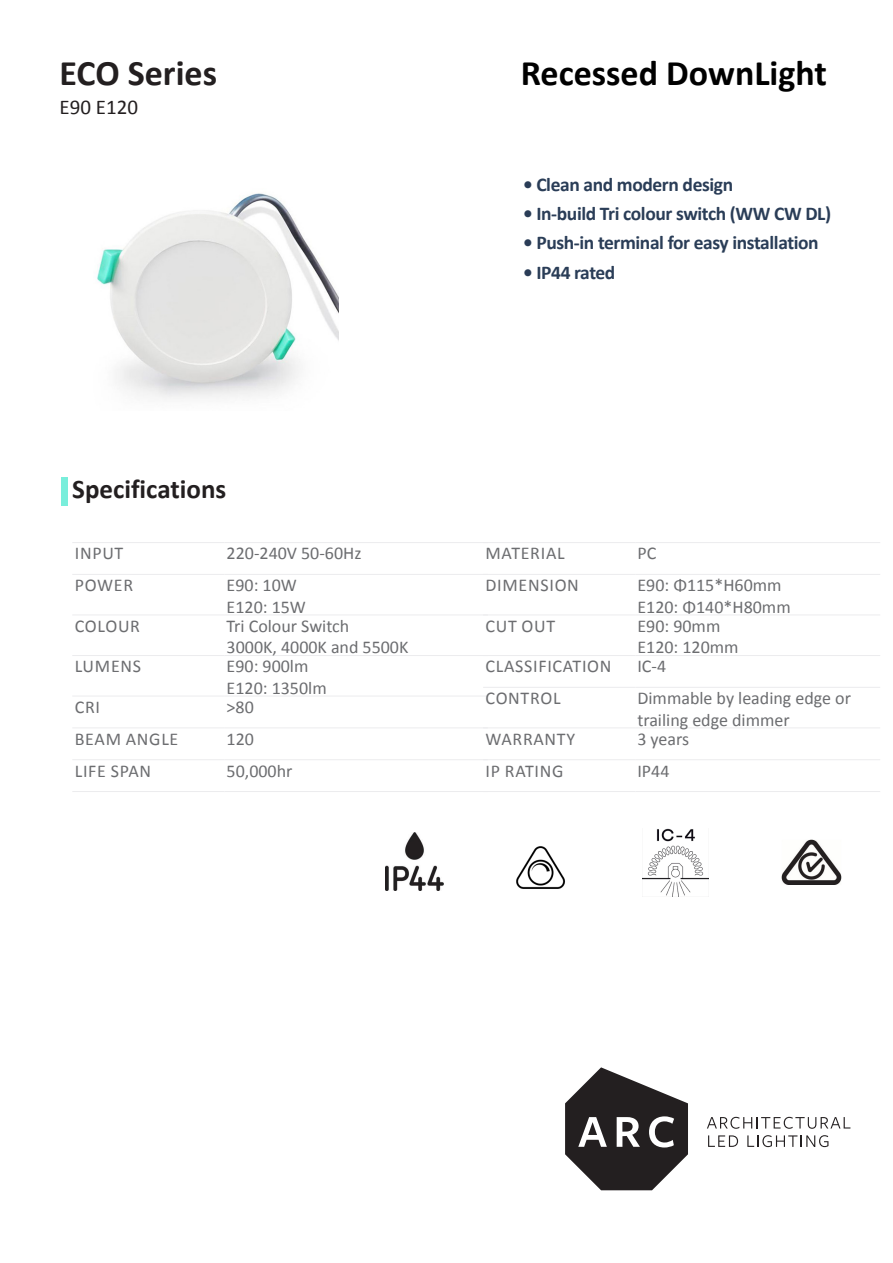
<style>
.page{position:relative;width:893px;height:1263px;background:#fff}
.page>*{position:absolute;margin:0;border:0;box-sizing:border-box;transform-origin:0 0}
.t1{font:700 36px "Calibri";color:#000}
.t2{font:700 36px "Calibri";color:#231f20}
.t3{font:700 27px "Calibri";color:#231f20}
.t4{font:21px "Calibri";color:#231f20}
.t5{font:700 19.5px "Calibri";letter-spacing:-.02em;color:#2a3d57}
.t6{font:18px/21.6px "Calibri";color:#6c6d70}
.t7{font:18px "Calibri";letter-spacing:.04em;color:#6c6d70}
</style>
<div class="page">
<hr style="left:72px;top:542px;width:153px;height:1px;background:#ececee">
<hr style="left:225px;top:542px;width:263px;height:1px;background:#ececee">
<hr style="left:72px;top:574px;width:153px;height:1px;background:#ececee">
<hr style="left:225px;top:574px;width:263px;height:1px;background:#ececee">
<hr style="left:72px;top:615px;width:153px;height:1px;background:#ececee">
<hr style="left:225px;top:615px;width:263px;height:1px;background:#ececee">
<hr style="left:72px;top:655px;width:153px;height:1px;background:#ececee">
<hr style="left:225px;top:655px;width:263px;height:1px;background:#ececee">
<hr style="left:72px;top:696px;width:153px;height:1px;background:#ececee">
<hr style="left:225px;top:696px;width:263px;height:1px;background:#ececee">
<hr style="left:72px;top:727px;width:153px;height:1px;background:#ececee">
<hr style="left:225px;top:727px;width:263px;height:1px;background:#ececee">
<hr style="left:72px;top:759px;width:153px;height:1px;background:#ececee">
<hr style="left:225px;top:759px;width:263px;height:1px;background:#ececee">
<hr style="left:72px;top:791px;width:153px;height:1px;background:#ececee">
<hr style="left:225px;top:791px;width:263px;height:1px;background:#ececee">
<img style="left:97px;top:193px;width:242px;height:206px">
<svg style="left:707px;top:1117px;width:143px;height:12px"></svg>
<svg style="left:708px;top:1135px;width:30px;height:12px"></svg>
<svg style="left:747px;top:1135px;width:81px;height:12px"></svg>
<svg style="left:565px;top:1067px;width:123px;height:123px"></svg>
<hr style="left:483px;top:542px;width:152px;height:1px;background:#ececee">
<hr style="left:635px;top:542px;width:245px;height:1px;background:#ececee">
<hr style="left:483px;top:574px;width:152px;height:1px;background:#ececee">
<hr style="left:635px;top:574px;width:245px;height:1px;background:#ececee">
<hr style="left:483px;top:615px;width:152px;height:1px;background:#ececee">
<hr style="left:635px;top:615px;width:245px;height:1px;background:#ececee">
<hr style="left:483px;top:655px;width:152px;height:1px;background:#ececee">
<hr style="left:635px;top:655px;width:245px;height:1px;background:#ececee">
<hr style="left:483px;top:687px;width:152px;height:1px;background:#ececee">
<hr style="left:635px;top:687px;width:245px;height:1px;background:#ececee">
<hr style="left:483px;top:727px;width:152px;height:1px;background:#ececee">
<hr style="left:635px;top:727px;width:245px;height:1px;background:#ececee">
<hr style="left:483px;top:759px;width:152px;height:1px;background:#ececee">
<hr style="left:635px;top:759px;width:245px;height:1px;background:#ececee">
<hr style="left:483px;top:791px;width:152px;height:1px;background:#ececee">
<hr style="left:635px;top:791px;width:245px;height:1px;background:#ececee">
<img style="left:781px;top:840px;width:61px;height:45px">
<img style="left:642px;top:828px;width:66px;height:68px">
<img style="left:516px;top:846px;width:49px;height:43px">
<img style="left:386px;top:832px;width:57px;height:58px">
<div style="left:62px;top:477px;width:6px;height:28px;background:#79eedb"></div>
<p class="t2" style="left:60px;top:50px;width:159px">ECO Series</p>
<p class="t4" style="left:60px;top:94px;width:80px">E90 E120</p>
<p class="t1" style="left:521px;top:50px;width:308px">Recessed DownLight</p>
<p class="t5" style="left:523px;top:172px;width:212px">• Clean and modern design</p>
<p class="t5" style="left:523px;top:201px;width:310px">• In-build Tri colour switch (WW CW DL)</p>
<p class="t5" style="left:523px;top:231px;width:297px">• Push-in terminal for easy installation</p>
<p class="t5" style="left:523px;top:260px;width:94px">• IP44 rated</p>
<p class="t3" style="left:72px;top:472px;width:155px">Specifications</p>
<p class="t6" style="left:75px;top:543px;width:50px">INPUT</p>
<p class="t6" style="left:227px;top:543px;width:136px">220-240V 50-60Hz</p>
<p class="t6" style="left:75px;top:574px;width:60px">POWER</p>
<p class="t6" style="left:227px;top:574px;width:72px">E90: 10W</p>
<p class="t6" style="left:227px;top:596px;width:81px">E120: 15W</p>
<p class="t6" style="left:75px;top:615px;width:67px">COLOUR</p>
<p class="t6" style="left:227px;top:615px;width:124px">Tri Colour Switch</p>
<p class="t6" style="left:227px;top:637px;width:183px">3000K, 4000K and 5500K</p>
<p class="t6" style="left:75px;top:656px;width:68px">LUMENS</p>
<p class="t6" style="left:227px;top:656px;width:83px">E90: 900lm</p>
<p class="t6" style="left:227px;top:677px;width:102px">E120: 1350lm</p>
<p class="t6" style="left:75px;top:696px;width:27px">CRI</p>
<p class="t6" style="left:227px;top:696px;width:29px">&gt;80</p>
<p class="t7" style="left:75px;top:727px;width:105px">BEAM ANGLE</p>
<p class="t6" style="left:227px;top:728px;width:29px">120</p>
<p class="t7" style="left:75px;top:759px;width:78px">LIFE SPAN</p>
<p class="t6" style="left:227px;top:760px;width:67px">50,000hr</p>
<p class="t7" style="left:486px;top:542px;width:81px">MATERIAL</p>
<p class="t6" style="left:637px;top:543px;width:20px">PC</p>
<p class="t7" style="left:486px;top:574px;width:95px">DIMENSION</p>
<p class="t6" style="left:637px;top:574px;width:146px">E90: Φ115*H60mm</p>
<p class="t6" style="left:637px;top:596px;width:155px">E120: Φ140*H80mm</p>
<p class="t6" style="left:486px;top:615px;width:71px">CUT OUT</p>
<p class="t6" style="left:637px;top:615px;width:84px">E90: 90mm</p>
<p class="t6" style="left:637px;top:637px;width:103px">E120: 120mm</p>
<p class="t7" style="left:486px;top:655px;width:128px">CLASSIFICATION</p>
<p class="t6" style="left:637px;top:656px;width:30px">IC-4</p>
<p class="t7" style="left:486px;top:687px;width:77px">CONTROL</p>
<p class="t6" style="left:637px;top:687px;width:215px">Dimmable by leading edge or trailing edge dimmer</p>
<p class="t7" style="left:486px;top:727px;width:91px">WARRANTY</p>
<p class="t6" style="left:637px;top:728px;width:53px">3 years</p>
<p class="t7" style="left:486px;top:759px;width:79px">IP RATING</p>
<p class="t6" style="left:637px;top:760px;width:34px">IP44</p>
</div>
